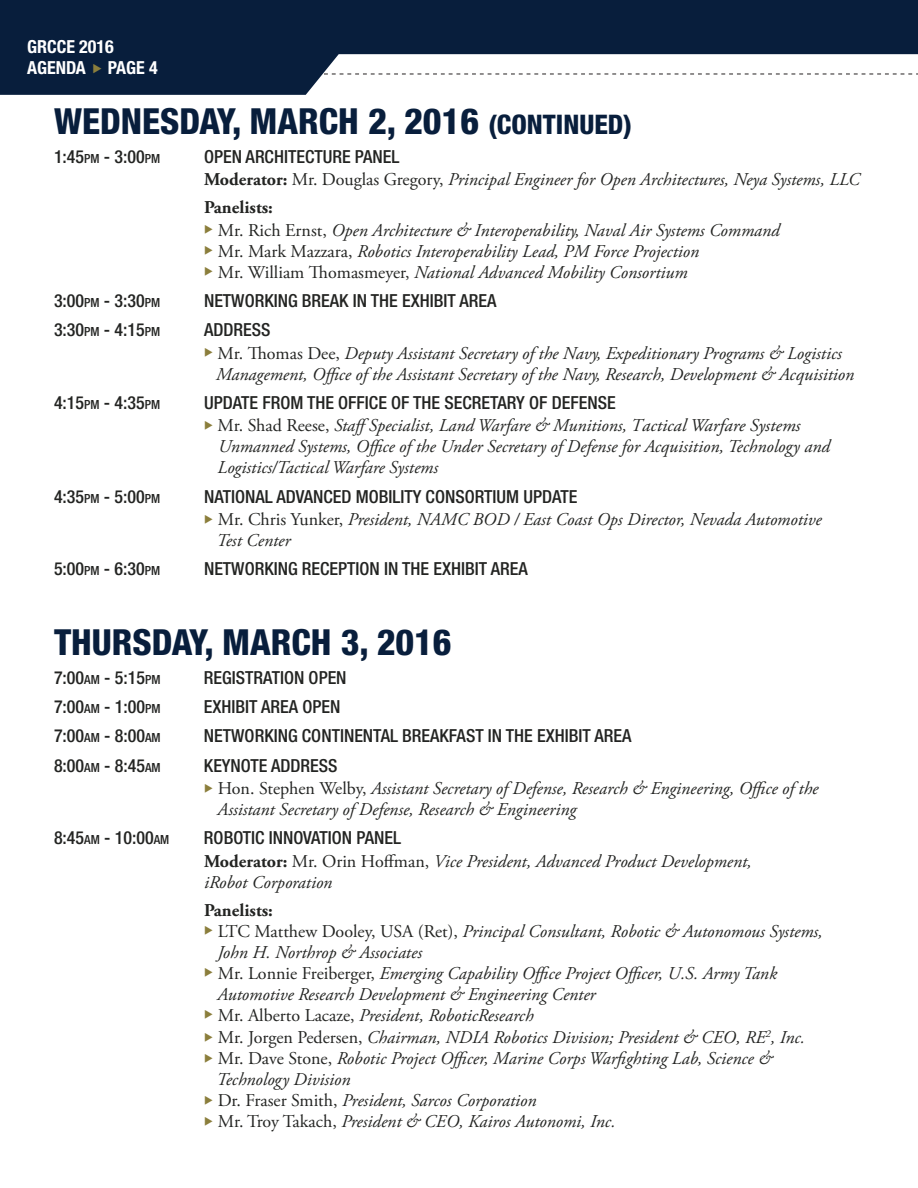
<style>
.page{position:relative;width:918px;height:1188px;background:#fff}
.page>*{position:absolute;margin:0;border:0;box-sizing:border-box;transform-origin:0 0}
.t1{font:800 condensed 36px "Helvetica Neue LT Std";color:#081e3c}
.t2{font:italic 18px/21px "Adobe Garamond Pro";color:#232422}
.t3{font:500 condensed 18px "Helvetica Neue LT Std";color:#232422}
.t4{font:500 condensed 18px "Helvetica Neue LT Std";color:#232422}
.t5{font:700 condensed 18px/21px "Helvetica Neue LT Std";color:#fff}
.t6{font:700 18px "Adobe Garamond Pro";color:#232422}
.s1{font-size:27px}
.s2{font-size:12.6px}
.s3{font-weight:700;font-style:normal}
.s4{font-style:normal}
.s5{color:#8b7e3c}
</style>
<div class="page">
<div style="left:0;top:0;width:324px;height:95px;background:#081e3c"></div>
<svg style="left:324px;top:0;width:594px;height:75px"></svg>
<svg style="left:93px;top:64px;width:8px;height:10px"></svg>
<p class="t5" style="left:27px;top:36px;width:132px">GRCCE 2016<br>AGENDA PAGE 4</p>
<h1 class="t1" style="left:54px;top:99px;width:579px">WEDNESDAY, MARCH 2, 2016 <span class="s1">(CONTINUED)</span></h1>
<p class="t4" style="left:54px;top:146px;width:108px">1:45<span class="s2">PM</span> - 3:00<span class="s2">PM</span></p>
<p class="t3" style="left:204px;top:146px;width:197px">OPEN ARCHITECTURE PANEL</p>
<p class="t2" style="left:204px;top:166px;width:657px;line-height:27.8px"><span class="s3">Moderator:</span> <span class="s4">Mr. Douglas Gregory,</span> Principal Engineer for Open Architectures, Neya Systems, LLC<br><span class="s3">Panelists:</span></p>
<p class="t2" style="left:204px;top:220px;width:577px"><span class="s5">◆</span> <span class="s4">Mr. Rich Ernst,</span> Open Architecture &amp; Interoperability, Naval Air Systems Command</p>
<p class="t2" style="left:204px;top:241px;width:497px"><span class="s5">◆</span> <span class="s4">Mr. Mark Mazzara,</span> Robotics Interoperability Lead, PM Force Projection</p>
<p class="t2" style="left:204px;top:262px;width:485px"><span class="s5">◆</span> <span class="s4">Mr. William Thomasmeyer,</span> National Advanced Mobility Consortium</p>
<p class="t4" style="left:54px;top:290px;width:108px">3:00<span class="s2">PM</span> - 3:30<span class="s2">PM</span></p>
<p class="t3" style="left:204px;top:290px;width:294px">NETWORKING BREAK IN THE EXHIBIT AREA</p>
<p class="t4" style="left:54px;top:319px;width:108px">3:30<span class="s2">PM</span> - 4:15<span class="s2">PM</span></p>
<p class="t3" style="left:204px;top:319px;width:68px">ADDRESS</p>
<p class="t2" style="left:216px;top:343px;width:640px;text-indent:-12px"><span class="s5">◆</span> <span class="s4">Mr. Thomas Dee,</span> Deputy Assistant Secretary of the Navy, Expeditionary Programs &amp; Logistics<br>Management, Office of the Assistant Secretary of the Navy, Research, Development &amp; Acquisition</p>
<p class="t4" style="left:54px;top:392px;width:108px">4:15<span class="s2">PM</span> - 4:35<span class="s2">PM</span></p>
<p class="t3" style="left:204px;top:392px;width:413px">UPDATE FROM THE OFFICE OF THE SECRETARY OF DEFENSE</p>
<p class="t2" style="left:218px;top:416px;width:614px;text-indent:-14px"><span class="s5">◆</span> <span class="s4">Mr. Shad Reese,</span> StaffSpecialist, Land Warfare &amp; Munitions, Tactical Warfare Systems<br>Unmanned Systems, Office of the Under Secretary of Defense for Acquisition, Technology and<br>Logistics/Tactical Warfare Systems</p>
<p class="t4" style="left:54px;top:486px;width:108px">4:35<span class="s2">PM</span> - 5:00<span class="s2">PM</span></p>
<p class="t3" style="left:204px;top:486px;width:375px">NATIONAL ADVANCED MOBILITY CONSORTIUM UPDATE</p>
<p class="t2" style="left:217px;top:509px;width:606px;text-indent:-13px"><span class="s5">◆</span> <span class="s4">Mr. Chris Yunker,</span> President, NAMC BOD / East Coast Ops Director, Nevada Automotive<br>Test Center</p>
<p class="t3" style="left:54px;top:558px;width:108px">5:00<span class="s2">PM</span> - 6:30<span class="s2">PM</span></p>
<p class="t3" style="left:204px;top:558px;width:325px">NETWORKING RECEPTION IN THE EXHIBIT AREA</p>
<h1 class="t1" style="left:54px;top:620px;width:399px">THURSDAY, MARCH 3, 2016</h1>
<p class="t4" style="left:54px;top:667px;width:108px">7:00<span class="s2">AM</span> - 5:15<span class="s2">PM</span></p>
<p class="t3" style="left:204px;top:667px;width:144px">REGISTRATION OPEN</p>
<p class="t4" style="left:54px;top:696px;width:108px">7:00<span class="s2">AM</span> - 1:00<span class="s2">PM</span></p>
<p class="t3" style="left:204px;top:696px;width:138px">EXHIBIT AREA OPEN</p>
<p class="t4" style="left:54px;top:725px;width:108px">7:00<span class="s2">AM</span> - 8:00<span class="s2">AM</span></p>
<p class="t3" style="left:204px;top:725px;width:429px">NETWORKING CONTINENTAL BREAKFAST IN THE EXHIBIT AREA</p>
<p class="t4" style="left:54px;top:755px;width:108px">8:00<span class="s2">AM</span> - 8:45<span class="s2">AM</span></p>
<p class="t3" style="left:204px;top:755px;width:135px">KEYNOTE ADDRESS</p>
<p class="t2" style="left:218px;top:778px;width:603px;text-indent:-14px"><span class="s5">◆</span> <span class="s4">Hon. Stephen Welby,</span> Assistant Secretary of Defense, Research &amp; Engineering, Office of the<br>Assistant Secretary of Defense, Research &amp; Engineering</p>
<p class="t4" style="left:54px;top:827px;width:117px">8:45<span class="s2">AM</span> - 10:00<span class="s2">AM</span></p>
<p class="t3" style="left:204px;top:827px;width:199px">ROBOTIC INNOVATION PANEL</p>
<p class="t2" style="left:204px;top:851px;width:549px"><span class="s3">Moderator:</span> <span class="s4">Mr. Orin Hoffman,</span> Vice President, Advanced Product Development, iRobot Corporation</p>
<p class="t6" style="left:204px;top:899px;width:70px">Panelists:</p>
<p class="t2" style="left:218px;top:921px;width:607px;text-indent:-14px"><span class="s5">◆</span> <span class="s4">LTC Matthew Dooley, USA (Ret),</span> Principal Consultant, Robotic &amp; Autonomous Systems,<br>John H. Northrop &amp; Associates</p>
<p class="t2" style="left:218px;top:963px;width:561px;text-indent:-14px"><span class="s5">◆</span> <span class="s4">Mr. Lonnie Freiberger,</span> Emerging Capability Office Project Officer, U.S. Army Tank<br>Automotive Research Development &amp; Engineering Center</p>
<p class="t2" style="left:204px;top:1005px;width:331px"><span class="s5">◆</span> <span class="s4">Mr. Alberto Lacaze,</span> President, RoboticResearch</p>
<p class="t2" style="left:204px;top:1027px;width:603px"><span class="s5">◆</span> <span class="s4">Mr. Jorgen Pedersen,</span> Chairman, NDIA Robotics Division; President &amp; CEO, RE<sup>2</sup>, Inc.</p>
<p class="t2" style="left:217px;top:1048px;width:557px;text-indent:-13px"><span class="s5">◆</span> <span class="s4">Mr. Dave Stone,</span> Robotic Project Officer, Marine Corps Warfighting Lab, Science &amp;<br>Technology Division</p>
<p class="t2" style="left:204px;top:1090px;width:334px"><span class="s5">◆</span> <span class="s4">Dr. Fraser Smith,</span> President, Sarcos Corporation</p>
<p class="t2" style="left:204px;top:1111px;width:413px"><span class="s5">◆</span> <span class="s4">Mr. Troy Takach,</span> President &amp; CEO, Kairos Autonomi, Inc.</p>
</div>
